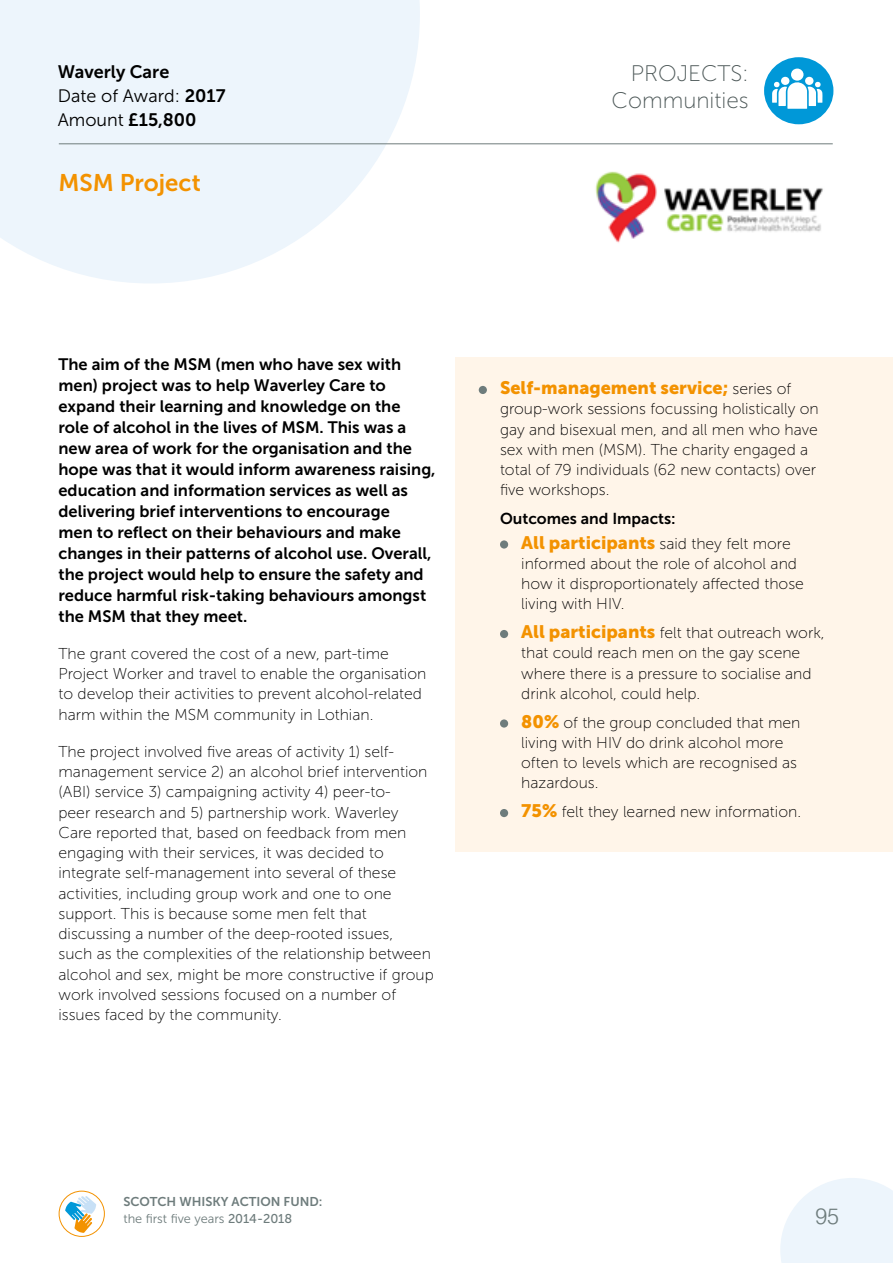
<style>
.page{position:relative;width:893px;height:1263px;background:#fff}
.page>*{position:absolute;margin:0;border:0;box-sizing:border-box;transform-origin:0 0}
.t1{font:24px "Museo Sans 700";color:#f39200}
.t2{font:22.5px/27px "Museo Sans 100";color:#4d5858;text-align:right}
.t3{font:300 22.5px "Swiss 721 BT";color:#6e7c7c}
.t4{font:18px "Museo Sans 900";color:#f39200}
.t5{font:18px "Museo Sans 700";color:#000}
.t6{font:18px "Museo Sans 300";color:#000}
.t7{font:16.5px/21px "Museo Sans 700";color:#000}
.t8{font:15.75px/20.2px "Museo Sans 100";color:#000}
.t9{font:15.75px "Museo Sans 700";color:#000}
.t10{font:12.75px "Museo Sans 300";color:#6e7c7c}
.t11{font:12.75px "Museo Sans 700";color:#6e7c7c}
.s1{font-family:"Museo Sans 700"}
.s2{font-family:"Museo Sans 300"}
.s3{font-family:"Museo Sans 100";font-size:15.75px;color:#000}
.s4{font-family:"Museo Sans 900";font-size:18px;color:#f39200}
.s5{font-family:"Museo Sans 500"}
</style>
<div class="page">
<svg style="left:780px;top:1178px;width:113px;height:85px;background:#eff6fc"></svg>
<div style="left:59px;top:1191px;width:46px;height:46px;border:1px solid #f39200;border-radius:50%"></div>
<svg style="left:65px;top:1196px;width:31px;height:37px"></svg>
<div style="left:455px;top:357px;width:438px;height:495px;background:#fff5e9"></div>
<div style="left:764px;top:57px;width:69px;height:67px;background:#0098d8;border-radius:50%"></div>
<div style="left:791px;top:69px;width:12px;height:12px;background:#fff;border-radius:50%"></div>
<div style="left:805px;top:77px;width:8px;height:8px;background:#fff;border-radius:50%"></div>
<div style="left:781px;top:77px;width:8px;height:8px;background:#fff;border-radius:50%"></div>
<svg style="left:772px;top:82px;width:50px;height:27px"></svg>
<svg style="left:0;top:0;width:420px;height:283px;fill:#edf5fc"></svg>
<hr style="left:59px;top:144px;width:774px;height:1px;background:#6e7c7c">
<img style="left:595px;top:171px;width:228px;height:72px">
<div style="left:479px;top:386px;width:8px;height:8px;background:#6e7c7c;border-radius:50%"></div>
<div style="left:500px;top:540px;width:8px;height:9px;background:#6e7c7c;border-radius:50%"></div>
<div style="left:500px;top:630px;width:8px;height:8px;background:#6e7c7c;border-radius:50%"></div>
<div style="left:500px;top:719px;width:8px;height:9px;background:#6e7c7c;border-radius:50%"></div>
<div style="left:500px;top:809px;width:8px;height:8px;background:#6e7c7c;border-radius:50%"></div>
<p class="t5" style="left:58px;top:61px;width:113px">Waverly Care</p>
<p class="t6" style="left:58px;top:86px;width:169px">Date of Award: <span class="s1">2017</span></p>
<p class="t5" style="left:58px;top:109px;width:140px"><span class="s2">Amount</span> £15,800</p>
<h1 class="t1" style="left:58px;top:170px;width:144px">MSM Project</h1>
<p class="t7" style="left:58px;top:353px;width:379px">The aim of the MSM (men who have sex with men) project was to help Waverley Care to expand their learning and knowledge on the<br>role of alcohol in the lives of MSM. This was a new area of work for the organisation and the hope was that it would inform awareness raising, education and information services as well as delivering brief interventions to encourage<br>men to reflect on their behaviours and make changes in their patterns of alcohol use. Overall, the project would help to ensure the safety and reduce harmful risk-taking behaviours amongst the MSM that they meet.</p>
<p class="t8" style="left:58px;top:643px;width:369px">The grant covered the cost of a new, part-time Project Worker and travel to enable the organisation to develop their activities to prevent alcohol-related harm within the MSM community in Lothian.</p>
<p class="t8" style="left:58px;top:741px;width:377px">The project involved five areas of activity 1) self&shy;management service 2) an alcohol brief intervention (ABI) service 3) campaigning activity 4) peer-to-<br>peer research and 5) partnership work. Waverley Care reported that, based on feedback from men engaging with their services, it was decided to integrate self-management into several of these activities, including group work and one to one support. This is because some men felt that discussing a number of the deep-rooted issues,<br>such as the complexities of the relationship between alcohol and sex, might be more constructive if group work involved sessions focused on a number of issues faced by the community.</p>
<h2 class="t2" style="left:612px;top:60px;width:139px">PROJECTS:<br>Communities</h2>
<p class="t4" style="left:500px;top:377px;width:293px">Self-management service; <span class="s3">series of</span></p>
<p class="t8" style="left:500px;top:399px;width:320px">group-work sessions focussing holistically on gay and bisexual men, and all men who have sex with men (MSM). The charity engaged a total of 79 individuals (62 new contacts) over five workshops.</p>
<p class="t9" style="left:500px;top:510px;width:177px">Outcomes and Impacts:</p>
<p class="t8" style="left:521px;top:533px;width:284px"><span class="s4">All participants</span> said they felt more informed about the role of alcohol and how it disproportionately affected those living with HIV.</p>
<p class="t8" style="left:521px;top:623px;width:305px"><span class="s4">All participants</span> felt that outreach work, that could reach men on the gay scene where there is a pressure to socialise and drink alcohol, could help.</p>
<p class="t8" style="left:521px;top:712px;width:281px"><span class="s4">80%</span> of the group concluded that men living with HIV do drink alcohol more often to levels which are recognised as hazardous.</p>
<p class="t8" style="left:521px;top:802px;width:281px"><span class="s4">75%</span> felt they learned new information.</p>
<p class="t11" style="left:123px;top:1195px;width:201px">SCOTCH WHISKY ACTION FUND:</p>
<p class="t10" style="left:123px;top:1212px;width:170px">the first five years <span class="s5">2014-2018</span></p>
<h2 class="t3" style="left:815px;top:1202px;width:25px">95</h2>
</div>
